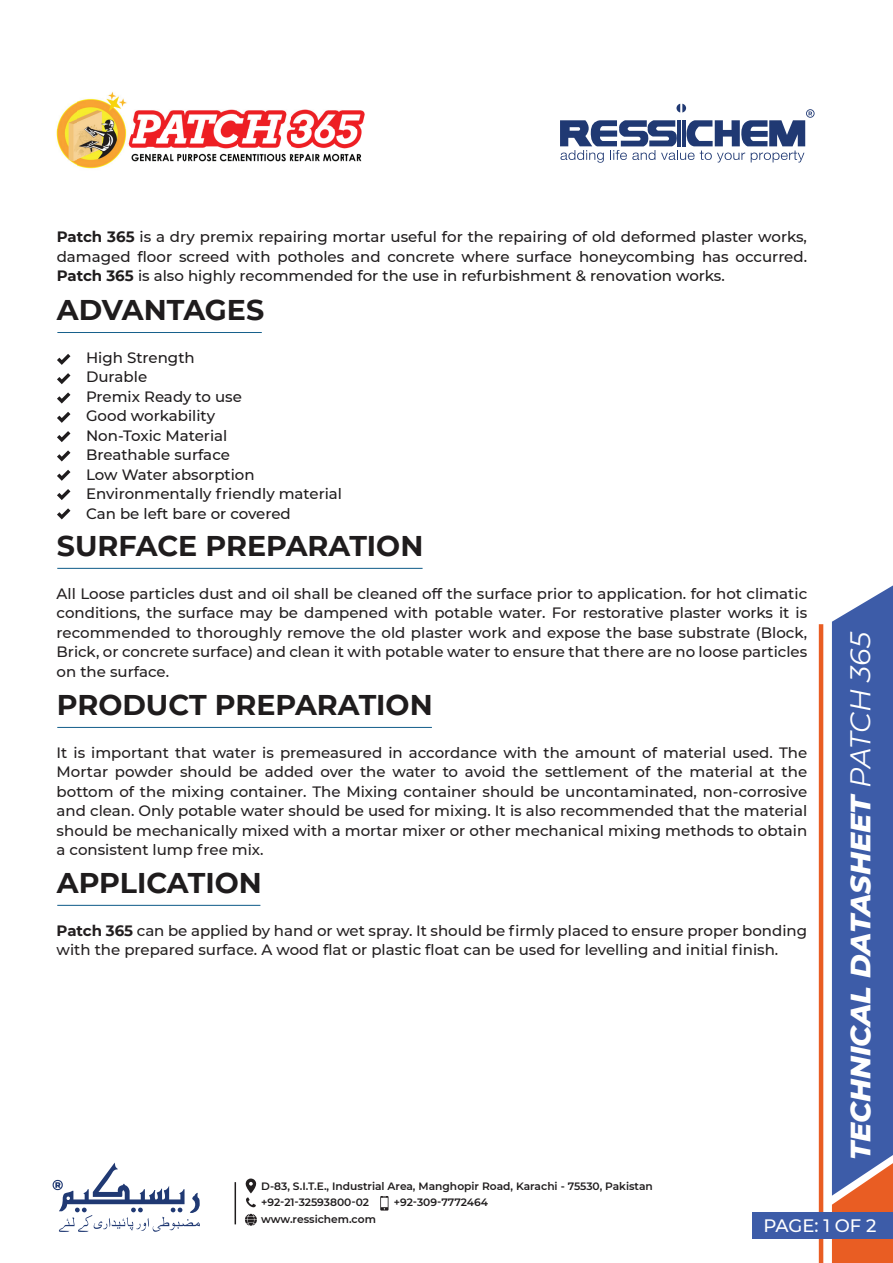
<style>
.page{position:relative;width:893px;height:1263px;background:#fff}
.page>*{position:absolute;margin:0;border:0;box-sizing:border-box;transform-origin:0 0}
.t1{font:700 28.5px "Montserrat";color:#1f1c1d}
.t2{font:italic 800 28.5px "Montserrat";color:#fff}
.t3{font:500 18px "Montserrat";letter-spacing:-.005em;color:#fff}
.t4{font:500 15px/19.5px "Montserrat";color:#231f20;text-align:justify}
.t5{font:500 15px/19.5px "Montserrat";color:#1f1c1d;text-align:justify}
.t6{font:600 10.65px/16.6px "Montserrat";color:#1f1c1d}
.s1{font-weight:700}
.s2{font-weight:400}
</style>
<div class="page">
<svg style="left:832px;top:585px;width:61px;height:678px;background:#5262a0"></svg>
<hr style="left:819px;top:624px;width:4px;height:639px;background:#e95d23">
<div style="left:753px;top:1212px;width:140px;height:26px;background:#3d5ca8"></div>
<hr style="left:57px;top:332px;width:205px;height:1px;background:#16608c">
<svg style="left:57px;top:354px;width:13px;height:11px"></svg>
<svg style="left:57px;top:373px;width:13px;height:11px"></svg>
<svg style="left:57px;top:392px;width:13px;height:11px"></svg>
<svg style="left:57px;top:412px;width:13px;height:11px"></svg>
<svg style="left:57px;top:431px;width:13px;height:11px"></svg>
<svg style="left:57px;top:450px;width:13px;height:11px"></svg>
<svg style="left:57px;top:470px;width:13px;height:11px"></svg>
<svg style="left:57px;top:489px;width:13px;height:11px"></svg>
<svg style="left:57px;top:508px;width:13px;height:11px"></svg>
<hr style="left:57px;top:568px;width:366px;height:1px;background:#16608c">
<hr style="left:57px;top:727px;width:375px;height:1px;background:#16608c">
<hr style="left:57px;top:905px;width:203px;height:1px;background:#16608c">
<img style="left:56px;top:92px;width:309px;height:77px">
<svg style="left:53px;top:1162px;width:147px;height:70px"></svg>
<hr style="left:235px;top:1182px;width:1px;height:42px;background:#1f1c1d">
<svg style="left:245px;top:1213px;width:12px;height:13px"></svg>
<svg style="left:246px;top:1178px;width:10px;height:29px"></svg>
<svg style="left:380px;top:1196px;width:9px;height:14px"></svg>
<svg style="left:560px;top:104px;width:255px;height:59px"></svg>
<hr style="left:677px;top:120px;width:4px;height:26px;background:#203973">
<hr style="left:683px;top:120px;width:3px;height:26px;background:#203973">
<p class="t5" style="left:57px;top:227px;width:752px"><span class="s1">Patch 365</span> is a dry premix repairing mortar useful for the repairing of old deformed plaster works, damaged floor screed with potholes and concrete where surface honeycombing has occurred.<br><span class="s1">Patch 365</span> is also highly recommended for the use in refurbishment &amp; renovation works.</p>
<h1 class="t1" style="left:57px;top:290px;width:209px">ADVANTAGES</h1>
<p class="t5" style="left:86px;top:347px;width:257px;text-align:left">High Strength<br>Durable<br>Premix Ready to use<br>Good workability<br>Non-Toxic Material<br>Breathable surface<br>Low Water absorption<br>Environmentally friendly material<br>Can be left bare or covered</p>
<h1 class="t1" style="left:57px;top:525px;width:368px">SURFACE PREPARATION</h1>
<p class="t4" style="left:57px;top:583px;width:752px">All Loose particles dust and oil shall be cleaned off the surface prior to application. for hot climatic conditions, the surface may be dampened with potable water. For restorative plaster works it is recommended to thoroughly remove the old plaster work and expose the base substrate (Block, Brick, or concrete surface) and clean it with potable water to ensure that there are no loose particles on the surface.</p>
<h1 class="t1" style="left:57px;top:685px;width:377px">PRODUCT PREPARATION</h1>
<p class="t4" style="left:57px;top:742px;width:752px">It is important that water is premeasured in accordance with the amount of material used. The Mortar powder should be added over the water to avoid the settlement of the material at the bottom of the mixing container. The Mixing container should be uncontaminated, non-corrosive and clean. Only potable water should be used for mixing. It is also recommended that the material should be mechanically mixed with a mortar mixer or other mechanical mixing methods to obtain a consistent lump free mix.</p>
<h1 class="t1" style="left:57px;top:862px;width:206px">APPLICATION</h1>
<p class="t4" style="left:57px;top:920px;width:752px"><span class="s1">Patch 365</span> can be applied by hand or wet spray. It should be firmly placed to ensure proper bonding with the prepared surface. A wood flat or plastic float can be used for levelling and initial finish.</p>
<h1 class="t2" style="left:840px;top:1160px;width:530px;rotate:-90deg">TECHNICAL DATASHEET <span class="s2">PATCH 365</span></h1>
<p class="t6" style="left:261px;top:1177px;width:393px">D-83, S.I.T.E., Industrial Area, Manghopir Road, Karachi - 75530, Pakistan +92-21-32593800-02<br>www.ressichem.com</p>
<p class="t6" style="left:394px;top:1194px;width:96px">+92-309-7772464</p>
<p class="t3" style="left:763px;top:1213px;width:115px">PAGE: 1 OF 2</p>
</div>
